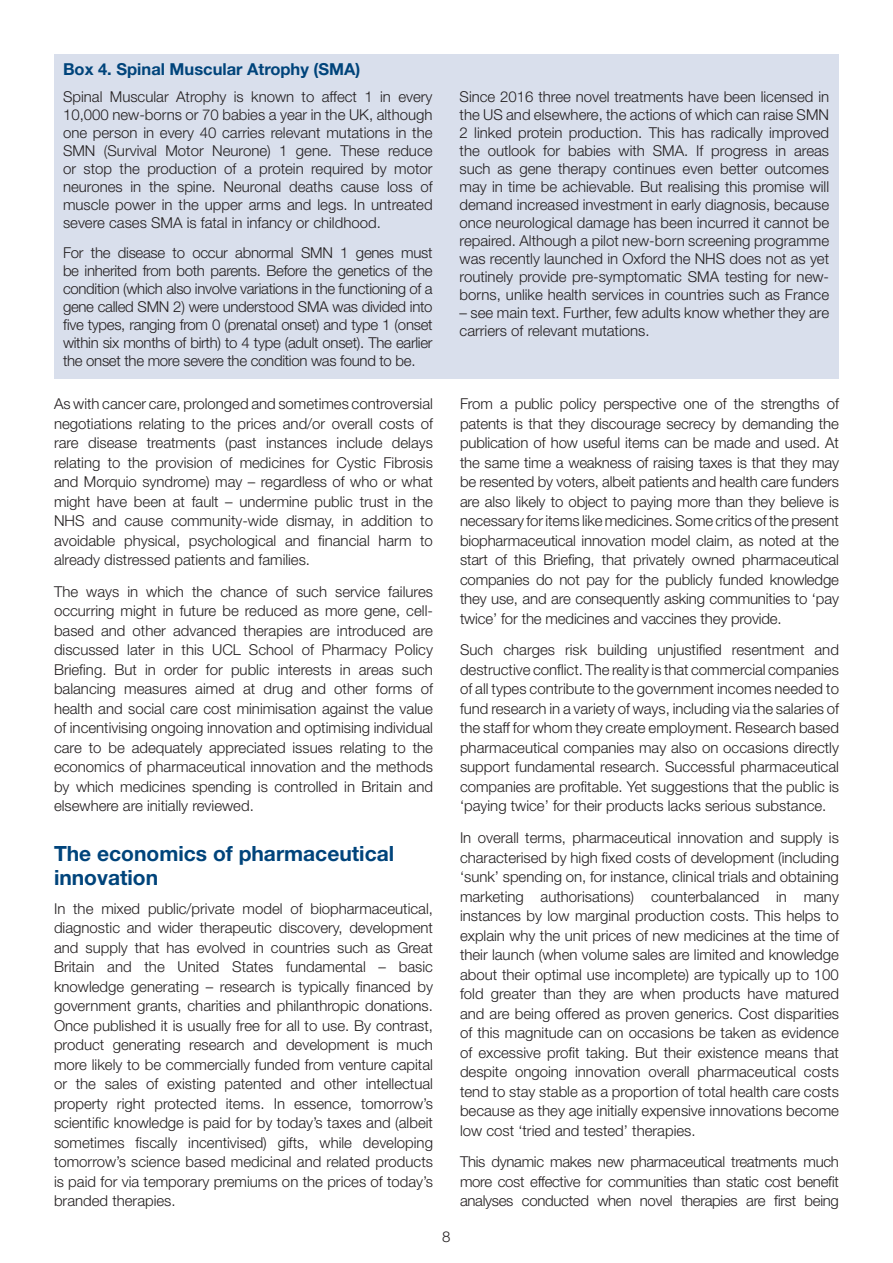
<style>
.page{position:relative;width:893px;height:1263px;background:#fff}
.page>*{position:absolute;margin:0;border:0;box-sizing:border-box;transform-origin:0 0}
.a{font:700 21px/24px "Helvetica Neue LT Std";color:#00447b}
.box_header{font:700 16.5px "Helvetica Neue LT Std";color:#00447b}
.text{font:300 15px/19.5px "Helvetica Neue LT Std";color:#231f20;text-align:justify}
.box_text{font:300 15px/18px "Helvetica Neue LT Std";color:#231f20;text-align:justify}
</style>
<div class="page">
<div style="left:54px;top:54px;width:784px;height:325px;background:#d9dfec"></div>
<p class="box_header" style="left:63px;top:59px;width:299px">Box 4. Spinal Muscular Atrophy (SMA)</p>
<p class="box_text" style="left:63px;top:87px;width:371px">Spinal Muscular Atrophy is known to affect 1 in every 10,000 new-borns or 70 babies a year in the UK, although one person in every 40 carries relevant mutations in the SMN (Survival Motor Neurone) 1 gene. These reduce or stop the production of a protein required by motor neurones in the spine. Neuronal deaths cause loss of muscle power in the upper arms and legs. In untreated severe cases SMA is fatal in infancy or childhood.</p>
<p class="box_text" style="left:63px;top:243px;width:371px">For the disease to occur abnormal SMN 1 genes must be inherited from both parents. Before the genetics of the condition (which also involve variations in the functioning of a gene called SMN 2) were understood SMA was divided into five types, ranging from 0 (prenatal onset) and type 1 (onset within six months of birth) to 4 type (adult onset). The earlier the onset the more severe the condition was found to be.</p>
<p class="box_text" style="left:460px;top:87px;width:371px">Since 2016 three novel treatments have been licensed in the US and elsewhere, the actions of which can raise SMN 2 linked protein production. This has radically improved the outlook for babies with SMA. If progress in areas such as gene therapy continues even better outcomes may in time be achievable. But realising this promise will demand increased investment in early diagnosis, because once neurological damage has been incurred it cannot be repaired. Although a pilot new-born screening programme was recently launched in Oxford the NHS does not as yet routinely provide pre-symptomatic SMA testing for new&shy;borns, unlike health services in countries such as France</p>
<p class="box_text" style="left:460px;top:303px;width:371px">– see main text. Further, few adults know whether they are carriers of relevant mutations.</p>
<p class="text" style="left:54px;top:394px;width:380px">As with cancer care, prolonged and sometimes controversial negotiations relating to the prices and/or overall costs of rare disease treatments (past instances include delays relating to the provision of medicines for Cystic Fibrosis and Morquio syndrome) may – regardless of who or what might have been at fault – undermine public trust in the NHS and cause community-wide dismay, in addition to avoidable physical, psychological and financial harm to already distressed patients and families.</p>
<p class="text" style="left:54px;top:581px;width:381px">The ways in which the chance of such service failures occurring might in future be reduced as more gene, cell&shy;based and other advanced therapies are introduced are discussed later in this UCL School of Pharmacy Policy Briefing. But in order for public interests in areas such balancing measures aimed at drug and other forms of health and social care cost minimisation against the value of incentivising ongoing innovation and optimising individual care to be adequately appreciated issues relating to the economics of pharmaceutical innovation and the methods by which medicines spending is controlled in Britain and elsewhere are initially reviewed.</p>
<p class="a" style="left:54px;top:841px;width:342px">The economics of pharmaceutical innovation</p>
<p class="text" style="left:54px;top:898px;width:381px">In the mixed public/private model of biopharmaceutical, diagnostic and wider therapeutic discovery, development and supply that has evolved in countries such as Great Britain and the United States fundamental – basic knowledge generating – research is typically financed by government grants, charities and philanthropic donations.<br>Once published it is usually free for all to use. By contrast, product generating research and development is much more likely to be commercially funded from venture capital or the sales of existing patented and other intellectual property right protected items. In essence, tomorrow’s scientific knowledge is paid for by today’s taxes and (albeit sometimes fiscally incentivised) gifts, while developing tomorrow’s science based medicinal and related products is paid for via temporary premiums on the prices of today’s branded therapies.</p>
<p class="text" style="left:442px;top:1227px;width:10px">8</p>
<p class="text" style="left:460px;top:394px;width:381px">From a public policy perspective one of the strengths of patents is that they discourage secrecy by demanding the publication of how useful items can be made and used. At the same time a weakness of raising taxes is that they may be resented by voters, albeit patients and health care funders are also likely to object to paying more than they believe is necessary for items like medicines. Some critics of the present biopharmaceutical innovation model claim, as noted at the start of this Briefing, that privately owned pharmaceutical companies do not pay for the publicly funded knowledge they use, and are consequently asking communities to ‘pay twice’ for the medicines and vaccines they provide.</p>
<p class="text" style="left:460px;top:640px;width:381px">Such charges risk building unjustified resentment and destructive conflict. The reality is that commercial companies of all types contribute to the government incomes needed to fund research in a variety of ways, including via the salaries of the staff for whom they create employment. Research based pharmaceutical companies may also on occasions directly support fundamental research. Successful pharmaceutical companies are profitable. Yet suggestions that the public is ‘paying twice’ for their products lacks serious substance.</p>
<p class="text" style="left:460px;top:827px;width:380px">In overall terms, pharmaceutical innovation and supply is characterised by high fixed costs of development (including ‘sunk’ spending on, for instance, clinical trials and obtaining marketing authorisations) counterbalanced in many instances by low marginal production costs. This helps to explain why the unit prices of new medicines at the time of their launch (when volume sales are limited and knowledge about their optimal use incomplete) are typically up to 100 fold greater than they are when products have matured and are being offered as proven generics. Cost disparities of this magnitude can on occasions be taken as evidence of excessive profit taking. But their existence means that despite ongoing innovation overall pharmaceutical costs tend to stay stable as a proportion of total health care costs because as they age initially expensive innovations become low cost ‘tried and tested’ therapies.</p>
<p class="text" style="left:460px;top:1151px;width:380px">This dynamic makes new pharmaceutical treatments much more cost effective for communities than static cost benefit analyses conducted when novel therapies are first being</p>
</div>
